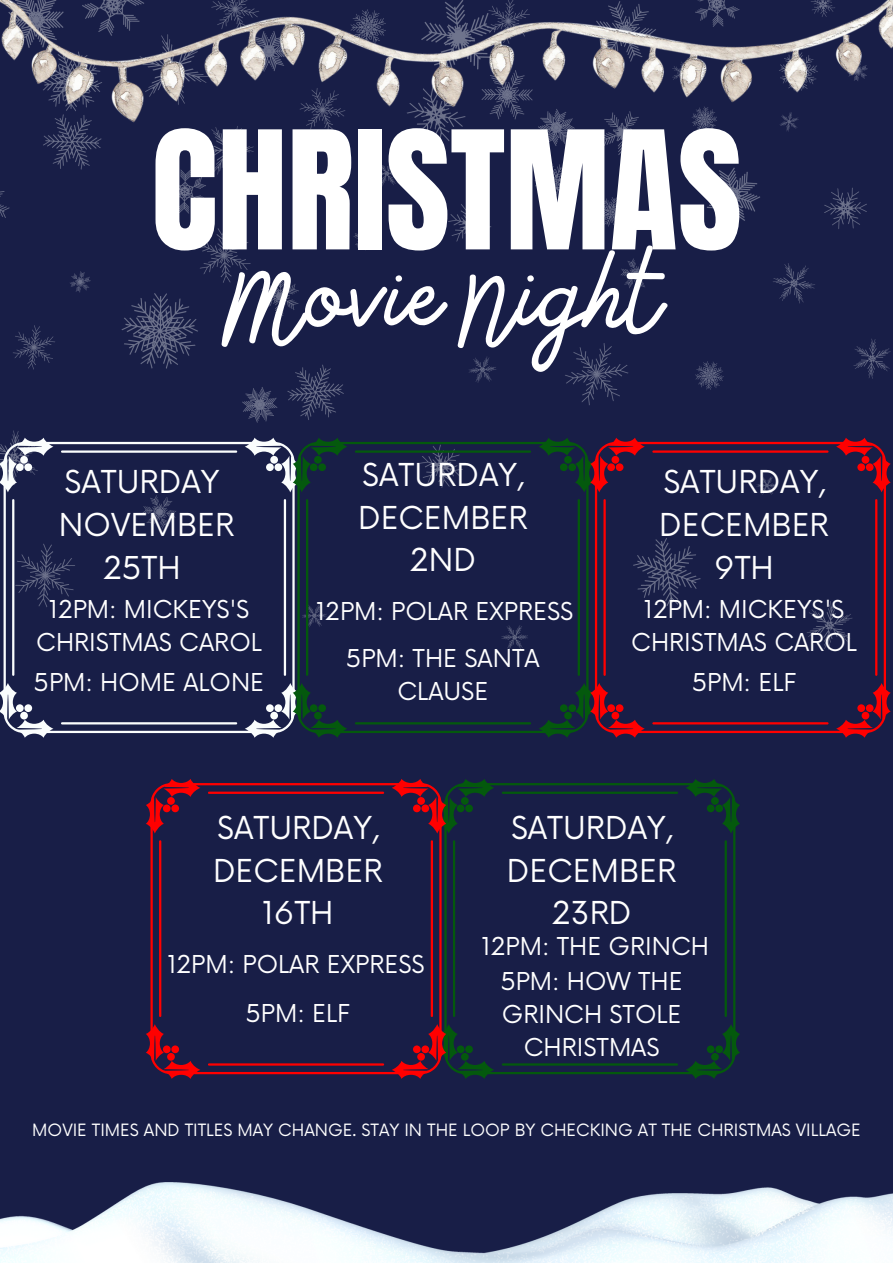
<style>
.page{position:relative;width:893px;height:1263px;background:#181e47}
.page>*{position:absolute;margin:0;border:0;box-sizing:border-box;transform-origin:0 0}
.t1{font:139.8px "Anton";color:#fff}
.t2{font:121.95px "Bellaboo";color:#fff}
.t3{font:30.75px/42.8px "Now";color:#fff;text-align:center}
.t4{font:24px/33.2px "Now";color:#fff;text-align:center}
.t5{font:16.5px "Now";color:#fff}
</style>
<div class="page">
<img style="left:0;top:122px;width:890px;height:527px">
<img style="left:0;top:0;width:893px;height:122px">
<img style="left:0;top:1183px;width:893px;height:80px">
<svg style="left:0;top:438px;width:53px;height:54px"></svg>
<svg style="left:0;top:683px;width:53px;height:54px"></svg>
<svg style="left:4px;top:442px;width:291px;height:291px"></svg>
<hr style="left:284px;top:499px;width:2px;height:177px;background:#fafdfd">
<hr style="left:12px;top:499px;width:2px;height:177px;background:#fafdfd">
<hr style="left:61px;top:450px;width:176px;height:3px;background:#fafdfd">
<hr style="left:61px;top:722px;width:176px;height:2px;background:#fafdfd">
<svg style="left:245px;top:438px;width:102px;height:54px"></svg>
<svg style="left:245px;top:683px;width:96px;height:54px"></svg>
<svg style="left:297px;top:442px;width:291px;height:291px"></svg>
<hr style="left:577px;top:499px;width:3px;height:177px;background:#04590d">
<hr style="left:306px;top:499px;width:2px;height:177px;background:#04590d">
<hr style="left:355px;top:450px;width:176px;height:3px;background:#04590d">
<hr style="left:355px;top:722px;width:176px;height:2px;background:#04590d">
<svg style="left:836px;top:438px;width:54px;height:54px"></svg>
<svg style="left:538px;top:438px;width:107px;height:54px"></svg>
<svg style="left:836px;top:689px;width:54px;height:48px"></svg>
<svg style="left:538px;top:683px;width:107px;height:54px"></svg>
<svg style="left:595px;top:442px;width:291px;height:291px"></svg>
<hr style="left:875px;top:499px;width:2px;height:177px;background:#f00">
<hr style="left:603px;top:499px;width:3px;height:177px;background:#f00">
<hr style="left:652px;top:450px;width:176px;height:3px;background:#f00">
<hr style="left:652px;top:722px;width:176px;height:2px;background:#f00">
<svg style="left:693px;top:779px;width:47px;height:54px"></svg>
<svg style="left:685px;top:1024px;width:55px;height:55px"></svg>
<svg style="left:444px;top:783px;width:291px;height:291px"></svg>
<hr style="left:724px;top:840px;width:3px;height:177px;background:#04590d">
<hr style="left:453px;top:840px;width:2px;height:177px;background:#04590d">
<hr style="left:502px;top:792px;width:176px;height:2px;background:#04590d">
<hr style="left:502px;top:1063px;width:176px;height:2px;background:#04590d">
<svg style="left:398px;top:779px;width:96px;height:54px"></svg>
<svg style="left:146px;top:779px;width:48px;height:48px"></svg>
<svg style="left:392px;top:1024px;width:102px;height:55px"></svg>
<svg style="left:146px;top:1031px;width:54px;height:48px"></svg>
<svg style="left:150px;top:783px;width:291px;height:291px"></svg>
<hr style="left:431px;top:840px;width:2px;height:177px;background:#f00">
<hr style="left:159px;top:840px;width:2px;height:177px;background:#f00">
<hr style="left:208px;top:792px;width:176px;height:2px;background:#f00">
<hr style="left:208px;top:1063px;width:176px;height:2px;background:#f00">
<p class="t1" style="left:151px;top:90px;width:592px">CHRISTMAS</p>
<p class="t2" style="left:233px;top:218px;width:428px">Movie Night</p>
<p class="t3" style="left:65px;top:462px;width:156px">SATURDAY</p>
<p class="t3" style="left:59px;top:505px;width:177px">NOVEMBER<br>25TH</p>
<p class="t4" style="left:36px;top:594px;width:227px">12PM: MICKEYS'S<br>CHRISTMAS CAROL</p>
<p class="t4" style="left:34px;top:667px;width:232px">5PM: HOME ALONE</p>
<p class="t3" style="left:358px;top:455px;width:171px">SATURDAY,<br>DECEMBER<br>2ND</p>
<p class="t4" style="left:316px;top:596px;width:259px">12PM: POLAR EXPRESS</p>
<p class="t4" style="left:346px;top:642px;width:195px">5PM: THE SANTA<br>CLAUSE</p>
<p class="t3" style="left:659px;top:462px;width:171px">SATURDAY,<br>DECEMBER<br>9TH</p>
<p class="t4" style="left:631px;top:594px;width:227px">12PM: MICKEYS'S<br>CHRISTMAS CAROL</p>
<p class="t4" style="left:692px;top:667px;width:106px">5PM: ELF</p>
<p class="t3" style="left:213px;top:808px;width:171px">SATURDAY,<br>DECEMBER<br>16TH</p>
<p class="t4" style="left:167px;top:949px;width:259px">12PM: POLAR EXPRESS</p>
<p class="t4" style="left:246px;top:998px;width:106px">5PM: ELF</p>
<p class="t3" style="left:507px;top:808px;width:171px">SATURDAY,<br>DECEMBER<br>23RD</p>
<p class="t4" style="left:481px;top:931px;width:229px">12PM: THE GRINCH</p>
<p class="t4" style="left:500px;top:965px;width:184px">5PM: HOW THE<br>GRINCH STOLE<br>CHRISTMAS</p>
<p class="t5" style="left:32px;top:1120px;width:830px">MOVIE TIMES AND TITLES MAY CHANGE. STAY IN THE LOOP BY CHECKING AT THE CHRISTMAS VILLAGE</p>
</div>
